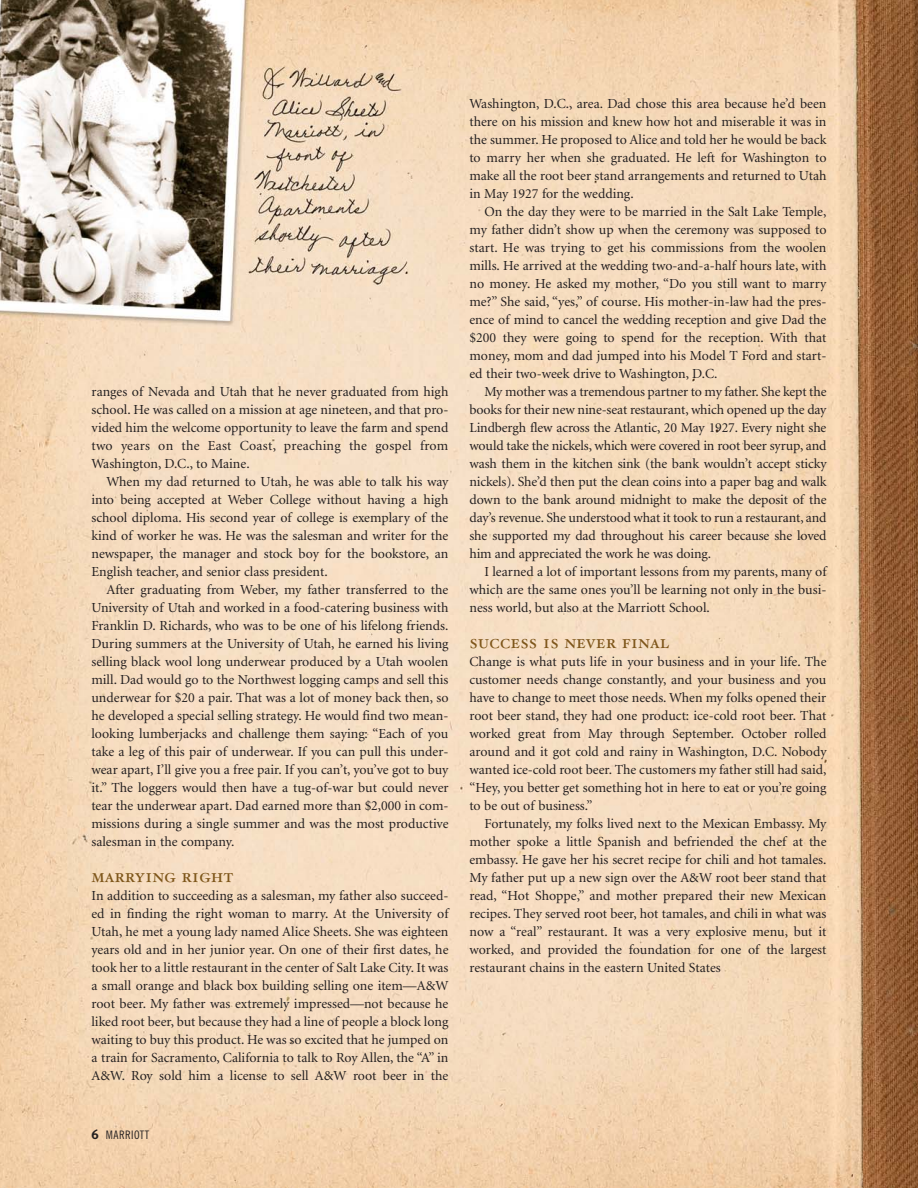
<style>
.page{position:relative;width:918px;height:1188px;background:#fff}
.page>*{position:absolute;margin:0;border:0;box-sizing:border-box;transform-origin:0 0}
.t1{font:19.5px "Hoefler Text Roman Small Caps";color:#7e561a}
.t2{font:13.8px/18px "Minion";color:#231f20;text-align:justify}
.t3{font:condensed 11.7px "News Gothic BT";letter-spacing:.04em;color:#231f20}
.s1{font-family:"Meta";font-weight:700;font-stretch:normal;font-size:13.5px}
</style>
<div class="page">
<img style="left:0;top:0;width:918px;height:1188px">
<p class="t2" style="left:92px;top:384px;width:359px">ranges of Nevada and Utah that he never graduated from high school. He was called on a mission at age nineteen, and that pro&shy;vided him the welcome opportunity to leave the farm and spend two years on the East Coast, preaching the gospel from Washington, D.C., to Maine.</p>
<p class="t2" style="left:92px;top:474px;width:359px;text-indent:15px">When my dad returned to Utah, he was able to talk his way into being accepted at Weber College without having a high school diploma. His second year of college is exemplary of the kind of worker he was. He was the salesman and writer for the newspaper, the manager and stock boy for the bookstore, an English teacher, and senior class president.</p>
<p class="t2" style="left:92px;top:582px;width:359px;text-indent:15px">After graduating from Weber, my father transferred to the University of Utah and worked in a food-catering business with Franklin D. Richards, who was to be one of his lifelong friends.<br>During summers at the University of Utah, he earned his living selling black wool long underwear produced by a Utah woolen mill. Dad would go to the Northwest logging camps and sell this underwear for $20 a pair. That was a lot of money back then, so he developed a special selling strategy. He would find two mean&shy;looking lumberjacks and challenge them saying: “Each of you take a leg of this pair of underwear. If you can pull this under&shy;wear apart, I’ll give you a free pair. If you can’t, you’ve got to buy it.” The loggers would then have a tug-of-war but could never tear the underwear apart. Dad earned more than $2,000 in com&shy;missions during a single summer and was the most productive salesman in the company.</p>
<h1 class="t1" style="left:92px;top:864px;width:144px">marrying right</h1>
<p class="t2" style="left:92px;top:888px;width:359px">In addition to succeeding as a salesman, my father also succeed&shy;ed in finding the right woman to marry. At the University of Utah, he met a young lady named Alice Sheets. She was eighteen years old and in her junior year. On one of their first dates, he took her to a little restaurant in the center of Salt Lake City. It was a small orange and black box building selling one item—A&amp;W root beer. My father was extremely impressed—not because he liked root beer, but because they had a line of people a block long waiting to buy this product. He was so excited that he jumped on a train for Sacramento, California to talk to Roy Allen, the “A” in A&amp;W. Roy sold him a license to sell A&amp;W root beer in the</p>
<p class="t3" style="left:92px;top:1131px;width:59px"><span class="s1">6</span> MARRIOTT</p>
<p class="t2" style="left:469px;top:96px;width:359px">Washington, D.C., area. Dad chose this area because he’d been there on his mission and knew how hot and miserable it was in the summer. He proposed to Alice and told her he would be back to marry her when she graduated. He left for Washington to make all the root beer stand arrangements and returned to Utah in May 1927 for the wedding.</p>
<p class="t2" style="left:469px;top:204px;width:359px;text-indent:15px">On the day they were to be married in the Salt Lake Temple, my father didn’t show up when the ceremony was supposed to start. He was trying to get his commissions from the woolen mills. He arrived at the wedding two-and-a-half hours late, with no money. He asked my mother, “Do you still want to marry me?” She said, “yes,” of course. His mother-in-law had the pres&shy;ence of mind to cancel the wedding reception and give Dad the $200 they were going to spend for the reception. With that money, mom and dad jumped into his Model T Ford and start&shy;ed their two-week drive to Washington, D.C.</p>
<p class="t2" style="left:469px;top:384px;width:359px;text-indent:15px">My mother was a tremendous partner to my father. She kept the books for their new nine-seat restaurant, which opened up the day Lindbergh flew across the Atlantic, 20 May 1927. Every night she would take the nickels, which were covered in root beer syrup, and wash them in the kitchen sink (the bank wouldn’t accept sticky nickels). She’d then put the clean coins into a paper bag and walk down to the bank around midnight to make the deposit of the day’s revenue. She understood what it took to run a restaurant, and she supported my dad throughout his career because she loved him and appreciated the work he was doing.</p>
<p class="t2" style="left:469px;top:564px;width:358px;text-indent:15px">I learned a lot of important lessons from my parents, many of which are the same ones you’ll be learning not only in the busi&shy;ness world, but also at the Marriott School.</p>
<h1 class="t1" style="left:470px;top:630px;width:201px">success is never final</h1>
<p class="t2" style="left:470px;top:654px;width:359px">Change is what puts life in your business and in your life. The customer needs change constantly, and your business and you have to change to meet those needs. When my folks opened their root beer stand, they had one product: ice-cold root beer. That worked great from May through September. October rolled around and it got cold and rainy in Washington, D.C. Nobody wanted ice-cold root beer. The customers my father still had said, “Hey, you better get something hot in here to eat or you’re going to be out of business.”</p>
<p class="t2" style="left:470px;top:816px;width:359px;text-indent:15px">Fortunately, my folks lived next to the Mexican Embassy. My mother spoke a little Spanish and befriended the chef at the embassy. He gave her his secret recipe for chili and hot tamales.<br>My father put up a new sign over the A&amp;W root beer stand that read, “Hot Shoppe,” and mother prepared their new Mexican recipes. They served root beer, hot tamales, and chili in what was now a “real” restaurant. It was a very explosive menu, but it worked, and provided the foundation for one of the largest restaurant chains in the eastern United States</p>
</div>
